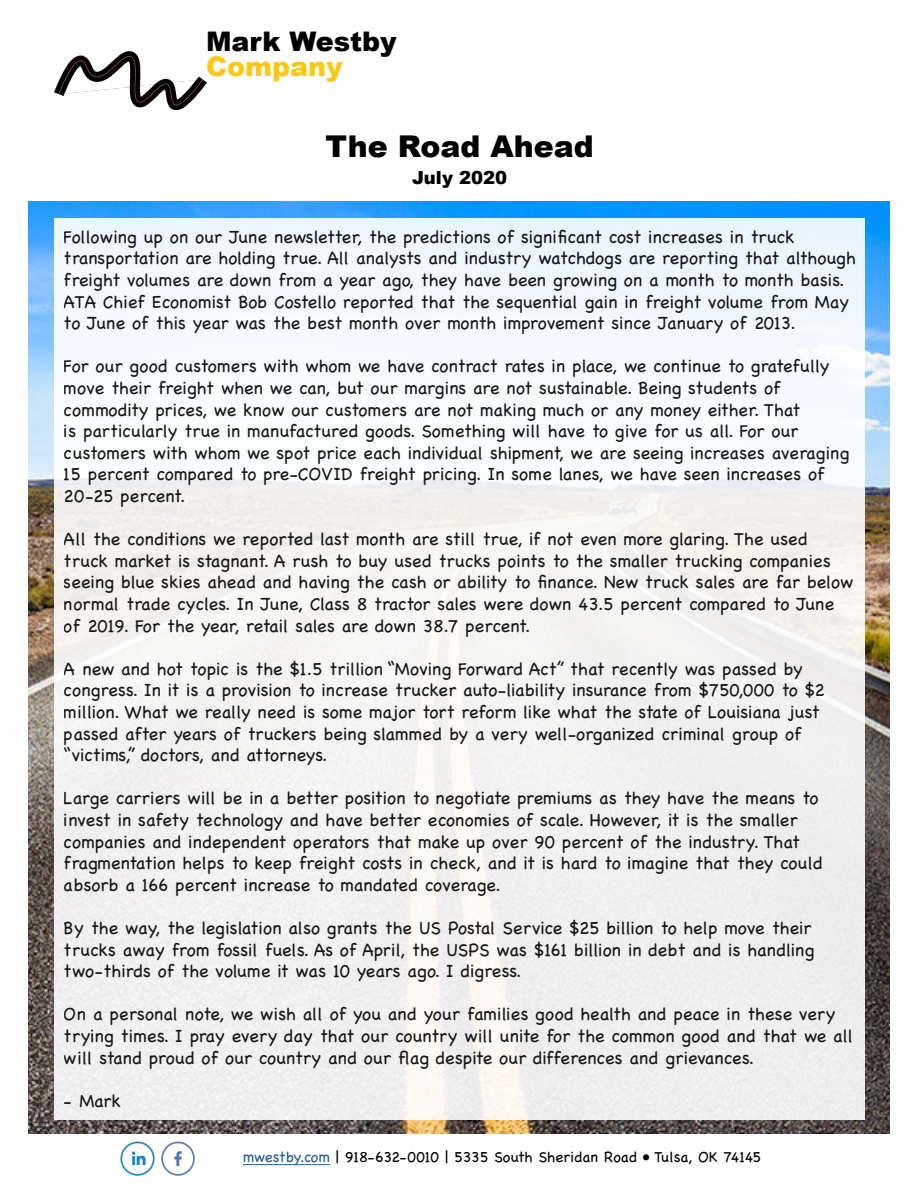
<style>
.page{position:relative;width:918px;height:1188px;background:#fff}
.page>*{position:absolute;margin:0;border:0;box-sizing:border-box;transform-origin:0 0}
.t1{font:900 30px "Arial";color:#000}
.t2{font:900 27px "Arial";color:#000}
.t3{font:900 27px "Arial";color:#fcc817}
.t4{font:18px/21.6px "Chalkboard";color:#000}
.t5{font:900 18px "Arial";color:#000}
.t6{font:15px "Chalkboard";color:#000}
.s1{color:#215e9e}
</style>
<div class="page">
<img style="left:29px;top:202px;width:860px;height:932px">
<hr style="left:243px;top:1164px;width:87px;height:1px;background:#215e9e">
<img style="left:120px;top:1141px;width:35px;height:35px">
<img style="left:161px;top:1141px;width:34px;height:35px">
<img style="left:55px;top:51px;width:151px;height:59px">
<div style="left:54px;top:218px;width:811px;height:902px;background:#f3f3f2"></div>
<h2 class="t2" style="left:206px;top:22px;width:192px">Mark Westby</h2>
<h2 class="t3" style="left:206px;top:47px;width:138px">Company</h2>
<h1 class="t1" style="left:325px;top:125px;width:270px">The Road Ahead</h1>
<p class="t5" style="left:412px;top:164px;width:96px">July 2020</p>
<p class="t4" style="left:64px;top:226px;width:794px">Following up on our June newsletter, the predictions of significant cost increases in truck transportation are holding true. All analysts and industry watchdogs are reporting that although freight volumes are down from a year ago, they have been growing on a month to month basis.<br>ATA Chief Economist Bob Costello reported that the sequential gain in freight volume from May to June of this year was the best month over month improvement since January of 2013.</p>
<p class="t4" style="left:64px;top:355px;width:787px">For our good customers with whom we have contract rates in place, we continue to gratefully move their freight when we can, but our margins are not sustainable. Being students of commodity prices, we know our customers are not making much or any money either. That<br>is particularly true in manufactured goods. Something will have to give for us all. For our customers with whom we spot price each individual shipment, we are seeing increases averaging 15 percent compared to pre-COVID freight pricing. In some lanes, we have seen increases of 20-25 percent.</p>
<p class="t4" style="left:64px;top:528px;width:791px">All the conditions we reported last month are still true, if not even more glaring. The used truck market is stagnant. A rush to buy used trucks points to the smaller trucking companies seeing blue skies ahead and having the cash or ability to finance. New truck sales are far below normal trade cycles. In June, Class 8 tractor sales were down 43.5 percent compared to June of 2019. For the year, retail sales are down 38.7 percent.</p>
<p class="t4" style="left:64px;top:658px;width:762px">A new and hot topic is the $1.5 trillion “Moving Forward Act” that recently was passed by congress. In it is a provision to increase trucker auto-liability insurance from $750,000 to $2 million. What we really need is some major tort reform like what the state of Louisiana just passed after years of truckers being slammed by a very well-organized criminal group of “victims,” doctors, and attorneys.</p>
<p class="t4" style="left:64px;top:787px;width:760px">Large carriers will be in a better position to negotiate premiums as they have the means to invest in safety technology and have better economies of scale. However, it is the smaller companies and independent operators that make up over 90 percent of the industry. That fragmentation helps to keep freight costs in check, and it is hard to imagine that they could absorb a 166 percent increase to mandated coverage.</p>
<p class="t4" style="left:64px;top:917px;width:752px">By the way, the legislation also grants the US Postal Service $25 billion to help move their trucks away from fossil fuels. As of April, the USPS was $161 billion in debt and is handling two-thirds of the volume it was 10 years ago. I digress.</p>
<p class="t4" style="left:64px;top:1003px;width:791px">On a personal note, we wish all of you and your families good health and peace in these very trying times. I pray every day that our country will unite for the common good and that we all will stand proud of our country and our flag despite our differences and grievances.</p>
<p class="t4" style="left:64px;top:1090px;width:59px">- Mark</p>
<p class="t6" style="left:243px;top:1148px;width:520px"><span class="s1">mwestby.com</span> | 918-632-0010 | 5335 South Sheridan Road • Tulsa, OK 74145</p>
</div>
